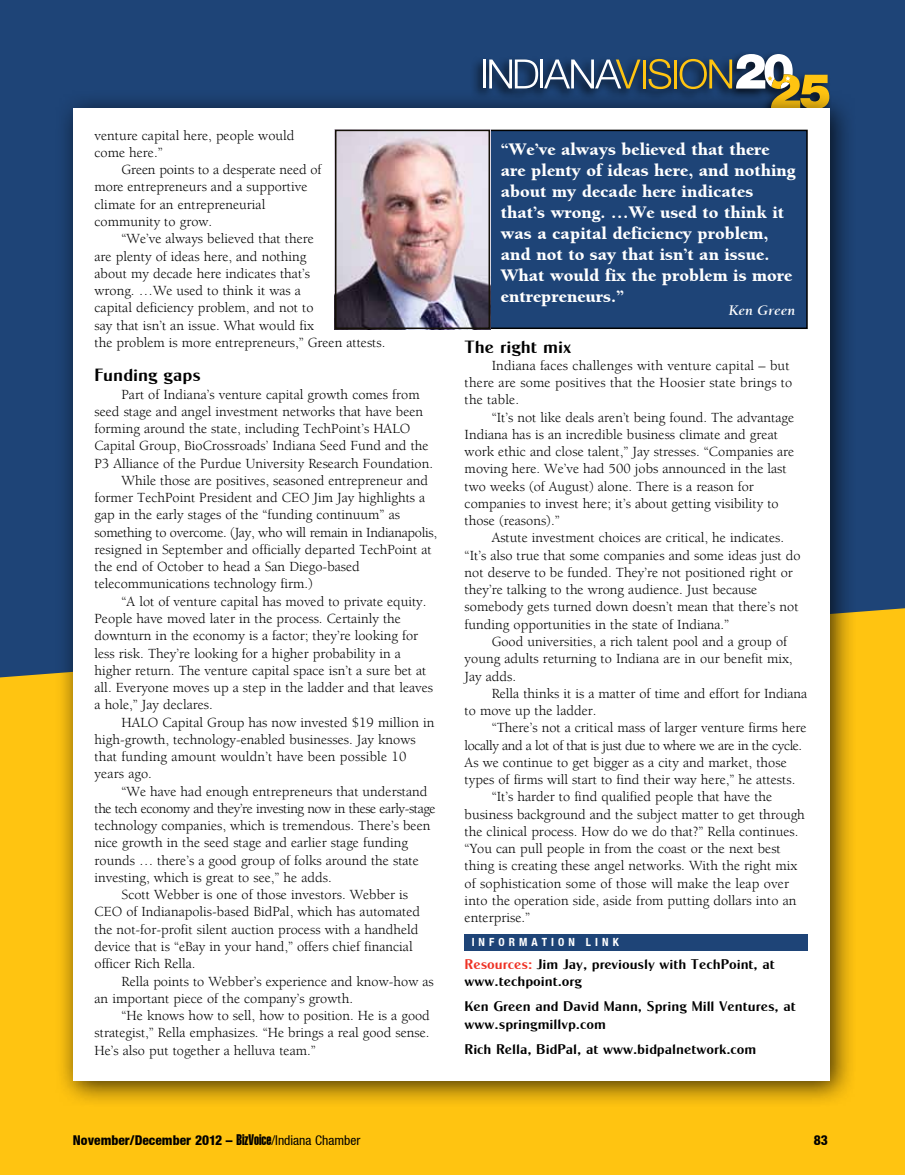
<style>
.page{position:relative;width:905px;height:1175px;background:#fff}
.page>*{position:absolute;margin:0;border:0;box-sizing:border-box;transform-origin:0 0}
.t1{font:900 18px/21px "Berkeley";color:#fff}
.t2{font:18px "Cg Globe Gothic Bd";color:#000}
.t3{font:italic 700 15px "Berkeley";color:#fff}
.t4{font:14.25px/17.2px "Berkeley";color:#000}
.t5{font:14.25px/17.1px "Cg Globe Gothic Bd";color:#000}
.t6{font:14.25px "Berkeley";letter-spacing:-.03em;color:#000}
.t7{font:14.25px "Berkeley";letter-spacing:-.02em;color:#000}
.t8{font:800 condensed 13.5px "Helvetica Neue";color:#000}
.t9{font:700 condensed 11.25px "Helvetica Neue";letter-spacing:.36em;color:#fff}
.s1{color:#ee3124}
.s2{font-family:"Helvetica Extra Compressed";font-weight:400;font-stretch:normal;font-size:15px}
.s3{font-weight:400}
</style>
<div class="page">
<div style="left:0;top:0;width:904px;height:1174px;background:#ffc411"></div>
<div style="left:0;top:0;width:904px;height:677px;background:#1e4477"></div>
<div style="left:470px;top:51px;width:362px;height:71px;background:#000;opacity:.75"></div>
<hr style="left:483px;top:59px;width:3px;height:29px;background:#fff">
<svg style="left:489px;top:59px;width:49px;height:29px"></svg>
<hr style="left:540px;top:59px;width:2px;height:29px;background:#fff">
<svg style="left:544px;top:59px;width:96px;height:29px"></svg>
<hr style="left:643px;top:60px;width:2px;height:28px;background:#ffc411">
<svg style="left:648px;top:59px;width:23px;height:30px"></svg>
<hr style="left:674px;top:60px;width:2px;height:28px;background:#ffc411">
<svg style="left:679px;top:54px;width:150px;height:36px"></svg>
<div style="left:55px;top:90px;width:801px;height:1017px;background:#000;opacity:.75"></div>
<div style="left:73px;top:108px;width:756px;height:972px;background:#fff"></div>
<div style="left:464px;top:934px;width:343px;height:16px;background:#1e4477"></div>
<div style="left:455px;top:130px;width:352px;height:198px;background:#1e4477"></div>
<div style="left:455px;top:130px;width:352px;height:199px;border:2px solid #000"></div>
<img style="left:338px;top:133px;width:149px;height:193px">
<div style="left:335px;top:130px;width:155px;height:199px;border:2px solid #141006"></div>
<p class="t4" style="left:94px;top:127px;width:201px">venture capital here, people would come here.”</p>
<p class="t4" style="left:94px;top:161px;width:228px;text-indent:27px">Green points to a desperate need of more entrepreneurs and a supportive climate for an entrepreneurial community to grow.</p>
<p class="t4" style="left:94px;top:230px;width:292px;text-indent:27px">“We’ve always believed that there<br>are plenty of ideas here, and nothing<br>about my decade here indicates that’s<br>wrong. …We used to think it was a<br>capital deficiency problem, and not to<br>say that isn’t an issue. What would fix<br>the problem is more entrepreneurs,” Green attests.</p>
<p class="t2" style="left:94px;top:364px;width:108px">Funding gaps</p>
<p class="t4" style="left:122px;top:386px;width:300px">Part of Indiana’s venture capital growth comes from</p>
<p class="t4" style="left:94px;top:403px;width:330px">seed stage and angel investment networks that have been</p>
<p class="t4" style="left:94px;top:420px;width:317px">forming around the state, including TechPoint’s HALO</p>
<p class="t4" style="left:94px;top:437px;width:335px">Capital Group, BioCrossroads’ Indiana Seed Fund and the</p>
<p class="t4" style="left:94px;top:455px;width:340px">P3 Alliance of the Purdue University Research Foundation.</p>
<p class="t4" style="left:122px;top:472px;width:308px">While those are positives, seasoned entrepreneur and</p>
<p class="t4" style="left:94px;top:489px;width:332px">former TechPoint President and CEO Jim Jay highlights a</p>
<p class="t4" style="left:94px;top:506px;width:307px">gap in the early stages of the “funding continuum” as</p>
<p class="t7" style="left:94px;top:524px;width:344px">something to overcome. (Jay, who will remain in Indianapolis,</p>
<p class="t4" style="left:94px;top:541px;width:339px">resigned in September and officially departed TechPoint at</p>
<p class="t4" style="left:94px;top:558px;width:267px">the end of October to head a San Diego-based</p>
<p class="t4" style="left:94px;top:575px;width:220px">telecommunications technology firm.)</p>
<p class="t4" style="left:122px;top:593px;width:306px">“A lot of venture capital has moved to private equity.</p>
<p class="t4" style="left:94px;top:610px;width:308px">People have moved later in the process. Certainly the</p>
<p class="t4" style="left:94px;top:627px;width:325px">downturn in the economy is a factor; they’re looking for</p>
<p class="t4" style="left:94px;top:644px;width:308px">less risk. They’re looking for a higher probability in a</p>
<p class="t4" style="left:94px;top:662px;width:333px">higher return. The venture capital space isn’t a sure bet at</p>
<p class="t4" style="left:94px;top:679px;width:340px">all. Everyone moves up a step in the ladder and that leaves</p>
<p class="t4" style="left:94px;top:696px;width:120px">a hole,” Jay declares.</p>
<p class="t4" style="left:122px;top:713px;width:314px">HALO Capital Group has now invested $19 million in</p>
<p class="t4" style="left:94px;top:731px;width:322px">high-growth, technology-enabled businesses. Jay knows</p>
<p class="t4" style="left:94px;top:748px;width:313px">that funding amount wouldn’t have been possible 10</p>
<p class="t4" style="left:94px;top:765px;width:59px">years ago.</p>
<p class="t4" style="left:122px;top:783px;width:307px">“We have had enough entrepreneurs that understand</p>
<p class="t6" style="left:94px;top:801px;width:342px">the tech economy and they’re investing now in these early-stage</p>
<p class="t4" style="left:94px;top:817px;width:337px">technology companies, which is tremendous. There’s been</p>
<p class="t4" style="left:94px;top:834px;width:315px">nice growth in the seed stage and earlier stage funding</p>
<p class="t4" style="left:94px;top:852px;width:326px">rounds … there’s a good group of folks around the state</p>
<p class="t4" style="left:94px;top:869px;width:239px">investing, which is great to see,” he adds.</p>
<p class="t4" style="left:122px;top:886px;width:288px">Scott Webber is one of those investors. Webber is</p>
<p class="t4" style="left:94px;top:903px;width:327px">CEO of Indianapolis-based BidPal, which has automated</p>
<p class="t4" style="left:94px;top:921px;width:325px">the not-for-profit silent auction process with a handheld</p>
<p class="t4" style="left:94px;top:938px;width:320px">device that is “eBay in your hand,” offers chief financial</p>
<p class="t4" style="left:94px;top:955px;width:102px">officer Rich Rella.</p>
<p class="t4" style="left:122px;top:972px;width:314px">Rella points to Webber’s experience and know-how as</p>
<p class="t4" style="left:94px;top:990px;width:260px">an important piece of the company’s growth.</p>
<p class="t4" style="left:122px;top:1007px;width:310px">“He knows how to sell, how to position. He is a good</p>
<p class="t4" style="left:94px;top:1024px;width:336px">strategist,” Rella emphasizes. “He brings a real good sense.</p>
<p class="t4" style="left:94px;top:1041px;width:223px">He’s also put together a helluva team.”</p>
<p class="t1" style="left:501px;top:139px;width:296px">“We’ve always believed that there are plenty of ideas here, and nothing about my decade here indicates that’s wrong. …We used to think it was a capital deficiency problem, and not to say that isn’t an issue.<br>What would fix the problem is more entrepreneurs.”</p>
<p class="t3" style="left:729px;top:302px;width:68px">Ken Green</p>
<p class="t2" style="left:464px;top:335px;width:108px">The right mix</p>
<p class="t4" style="left:464px;top:357px;width:329px;text-indent:27px">Indiana faces challenges with venture capital – but there are some positives that the Hoosier state brings to the table.</p>
<p class="t4" style="left:464px;top:409px;width:331px;text-indent:27px">“It’s not like deals aren’t being found. The advantage Indiana has is an incredible business climate and great work ethic and close talent,” Jay stresses. “Companies are moving here. We’ve had 500 jobs announced in the last two weeks (of August) alone. There is a reason for companies to invest here; it’s about getting visibility to those (reasons).”</p>
<p class="t4" style="left:464px;top:529px;width:337px;text-indent:27px">Astute investment choices are critical, he indicates. “It’s also true that some companies and some ideas just do not deserve to be funded. They’re not positioned right or they’re talking to the wrong audience. Just because somebody gets turned down doesn’t mean that there’s not funding opportunities in the state of Indiana.”</p>
<p class="t4" style="left:464px;top:633px;width:329px;text-indent:27px">Good universities, a rich talent pool and a group of young adults returning to Indiana are in our benefit mix,<br>Jay adds.</p>
<p class="t4" style="left:464px;top:685px;width:344px;text-indent:27px">Rella thinks it is a matter of time and effort for Indiana to move up the ladder.</p>
<p class="t4" style="left:491px;top:719px;width:316px">“There’s not a critical mass of larger venture firms here</p>
<p class="t6" style="left:464px;top:737px;width:339px">locally and a lot of that is just due to where we are in the cycle.</p>
<p class="t4" style="left:464px;top:754px;width:323px">As we continue to get bigger as a city and market, those</p>
<p class="t4" style="left:464px;top:771px;width:332px">types of firms will start to find their way here,” he attests.</p>
<p class="t4" style="left:491px;top:788px;width:282px">“It’s harder to find qualified people that have the</p>
<p class="t4" style="left:464px;top:805px;width:342px">business background and the subject matter to get through</p>
<p class="t4" style="left:464px;top:823px;width:335px">the clinical process. How do we do that?” Rella continues.</p>
<p class="t4" style="left:464px;top:840px;width:318px">“You can pull people in from the coast or the next best</p>
<p class="t4" style="left:464px;top:857px;width:334px">thing is creating these angel networks. With the right mix</p>
<p class="t4" style="left:464px;top:875px;width:326px">of sophistication some of those will make the leap over</p>
<p class="t4" style="left:464px;top:892px;width:333px">into the operation side, aside from putting dollars into an</p>
<p class="t4" style="left:464px;top:909px;width:67px">enterprise.”</p>
<p class="t9" style="left:471px;top:935px;width:149px">INFORMATION LINK</p>
<p class="t5" style="left:464px;top:955px;width:311px"><span class="s1">Resources:</span> Jim Jay, previously with TechPoint, at www.techpoint.org</p>
<p class="t5" style="left:464px;top:998px;width:332px">Ken Green and David Mann, Spring Mill Ventures, at www.springmillvp.com</p>
<p class="t5" style="left:464px;top:1040px;width:293px">Rich Rella, BidPal, at www.bidpalnetwork.com</p>
<p class="t8" style="left:73px;top:1132px;width:289px">November/December 2012 – <span class="s2">BizVoice</span><span class="s3">/Indiana Chamber</span></p>
<p class="t8" style="left:813px;top:1132px;width:16px">83</p>
</div>
